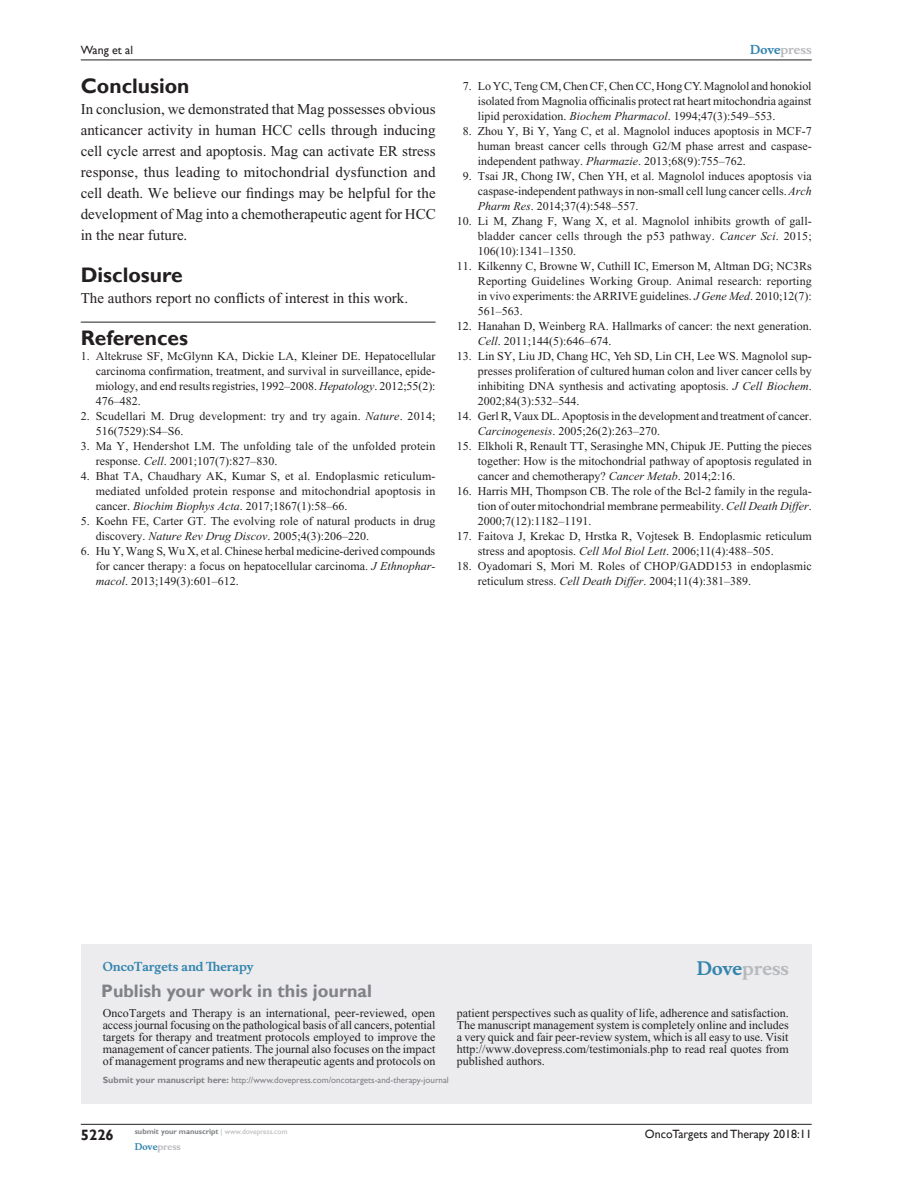
<style>
.page{position:relative;width:918px;height:1188px;background:#fff}
.page>*{position:absolute;margin:0;border:0;box-sizing:border-box;transform-origin:0 0}
.RefH{font:700 21px "Gill Sans";color:#231f20}
.PromBx-H1{font:700 18px "Gill Sans";color:#808285}
.PromBx-Brand{font:700 18px "Musee";color:#b8b9bc}
.TxF{font:15px/21px "Times New Roman";color:#231f20;text-align:justify}
.t1{font:700 15px "Gill Sans";color:#231f20}
.RefNL2{font:12px/15px "Times New Roman";color:#231f20;text-align:justify}
.RefNL1{font:12px/15px "Times New Roman";color:#231f20;text-align:justify}
.PromBx-Tx{font:12px/12px "Times New Roman";color:#231f20;text-align:justify}
.t2{font:12px "Gill Sans";color:#231f20}
.PromBx-JrnlName{font:700 12px "Musee";color:#3485ae}
.t3{font:700 12px "Musee";color:#b8b9bc}
.PromBx-SubmitMssWebA{font:9px "Gill Sans";color:#808285}
.t4{font:700 9px "Musee";color:#b8b9bc}
.t5{font:700 7.5px "Gill Sans";color:#808285}
.s1{font-style:italic}
.s2{color:#3485ae}
.s3{font-weight:700}
.s4{font-weight:400;color:#b8b9bc}
</style>
<div class="page">
<div style="left:81px;top:944px;width:731px;height:159px;background:#ececee"></div>
<hr style="left:81px;top:1124px;width:731px;height:1px;background:#231f20">
<hr style="left:81px;top:60px;width:731px;height:1px;background:#231f20">
<hr style="left:81px;top:322px;width:355px;height:1px;background:#231f20">
<p class="t2" style="left:81px;top:43px;width:54px">Wang et al</p>
<h1 class="RefH" style="left:81px;top:73px;width:110px">Conclusion</h1>
<p class="TxF" style="left:81px;top:98px;width:356px">In conclusion, we demonstrated that Mag possesses obvious anticancer activity in human HCC cells through inducing cell cycle arrest and apoptosis. Mag can activate ER stress response, thus leading to mitochondrial dysfunction and cell death. We believe our findings may be helpful for the development of Mag into a chemotherapeutic agent for HCC in the near future.</p>
<h1 class="RefH" style="left:81px;top:262px;width:103px">Disclosure</h1>
<p class="TxF" style="left:81px;top:287px;width:329px">The authors report no conflicts of interest in this work.</p>
<p class="RefH" style="left:81px;top:325px;width:109px">References</p>
<p class="RefNL1" style="left:96px;top:349px;width:341px;text-indent:-15px">1. Altekruse SF, McGlynn KA, Dickie LA, Kleiner DE. Hepatocellular carcinoma confirmation, treatment, and survival in surveillance, epide&shy;miology, and end results registries, 1992–2008. <span class="s1">Hepatology</span>. 2012;55(2):<br>476–482.</p>
<p class="RefNL1" style="left:96px;top:409px;width:341px;text-indent:-15px">2. Scudellari M. Drug development: try and try again. <span class="s1">Nature</span>. 2014;<br>516(7529):S4–S6.</p>
<p class="RefNL1" style="left:96px;top:439px;width:341px;text-indent:-15px">3. Ma Y, Hendershot LM. The unfolding tale of the unfolded protein response. <span class="s1">Cell</span>. 2001;107(7):827–830.</p>
<p class="RefNL1" style="left:96px;top:469px;width:341px;text-indent:-15px">4. Bhat TA, Chaudhary AK, Kumar S, et al. Endoplasmic reticulum&shy;mediated unfolded protein response and mitochondrial apoptosis in cancer. <span class="s1">Biochim Biophys Acta</span>. 2017;1867(1):58–66.</p>
<p class="RefNL1" style="left:96px;top:514px;width:341px;text-indent:-15px">5. Koehn FE, Carter GT. The evolving role of natural products in drug discovery. <span class="s1">Nature Rev Drug Discov</span>. 2005;4(3):206–220.</p>
<p class="RefNL1" style="left:96px;top:544px;width:341px;text-indent:-15px">6. Hu Y, Wang S, Wu X, et al. Chinese herbal medicine-derived compounds for cancer therapy: a focus on hepatocellular carcinoma. <span class="s1">J Ethnophar&shy;macol</span>. 2013;149(3):601–612.</p>
<p class="t3" style="left:750px;top:43px;width:63px"><span class="s2">Dove</span>press</p>
<p class="RefNL2" style="left:478px;top:79px;width:335px;text-indent:-15px">7. Lo YC, Teng CM, Chen CF, Chen CC, Hong CY. Magnolol and honokiol isolated from Magnolia officinalis protect rat heart mitochondria against lipid peroxidation. <span class="s1">Biochem Pharmacol</span>. 1994;47(3):549–553.</p>
<p class="RefNL2" style="left:478px;top:124px;width:335px;text-indent:-15px">8. Zhou Y, Bi Y, Yang C, et al. Magnolol induces apoptosis in MCF-7 human breast cancer cells through G2/M phase arrest and caspase&shy;independent pathway. <span class="s1">Pharmazie</span>. 2013;68(9):755–762.</p>
<p class="RefNL2" style="left:478px;top:169px;width:335px;text-indent:-15px">9. Tsai JR, Chong IW, Chen YH, et al. Magnolol induces apoptosis via caspase-independent pathways in non-small cell lung cancer cells. <span class="s1">Arch Pharm Res</span>. 2014;37(4):548–557.</p>
<p class="RefNL2" style="left:478px;top:214px;width:335px;text-indent:-21px">10. Li M, Zhang F, Wang X, et al. Magnolol inhibits growth of gall&shy;bladder cancer cells through the p53 pathway. <span class="s1">Cancer Sci</span>. 2015; 106(10):1341–1350.</p>
<p class="RefNL2" style="left:478px;top:259px;width:335px;text-indent:-21px">11. Kilkenny C, Browne W, Cuthill IC, Emerson M, Altman DG; NC3Rs Reporting Guidelines Working Group. Animal research: reporting in vivo experiments: the ARRIVE guidelines. <span class="s1">J Gene Med</span>. 2010;12(7):<br>561–563.</p>
<p class="RefNL2" style="left:478px;top:319px;width:335px;text-indent:-21px">12. Hanahan D, Weinberg RA. Hallmarks of cancer: the next generation.<br><span class="s1">Cell</span>. 2011;144(5):646–674.</p>
<p class="RefNL2" style="left:478px;top:349px;width:335px;text-indent:-21px">13. Lin SY, Liu JD, Chang HC, Yeh SD, Lin CH, Lee WS. Magnolol sup&shy;presses proliferation of cultured human colon and liver cancer cells by inhibiting DNA synthesis and activating apoptosis. <span class="s1">J Cell Biochem</span>.<br>2002;84(3):532–544.</p>
<p class="RefNL2" style="left:478px;top:409px;width:335px;text-indent:-21px">14. Gerl R, Vaux DL. Apoptosis in the development and treatment of cancer.<br><span class="s1">Carcinogenesis</span>. 2005;26(2):263–270.</p>
<p class="RefNL2" style="left:478px;top:439px;width:335px;text-indent:-21px">15. Elkholi R, Renault TT, Serasinghe MN, Chipuk JE. Putting the pieces together: How is the mitochondrial pathway of apoptosis regulated in cancer and chemotherapy? <span class="s1">Cancer Metab</span>. 2014;2:16.</p>
<p class="RefNL2" style="left:478px;top:484px;width:335px;text-indent:-21px">16. Harris MH, Thompson CB. The role of the Bcl-2 family in the regula&shy;tion of outer mitochondrial membrane permeability. <span class="s1">Cell Death Differ</span>.<br>2000;7(12):1182–1191.</p>
<p class="RefNL2" style="left:478px;top:529px;width:335px;text-indent:-21px">17. Faitova J, Krekac D, Hrstka R, Vojtesek B. Endoplasmic reticulum stress and apoptosis. <span class="s1">Cell Mol Biol Lett</span>. 2006;11(4):488–505.</p>
<p class="RefNL2" style="left:478px;top:559px;width:335px;text-indent:-21px">18. Oyadomari S, Mori M. Roles of CHOP/GADD153 in endoplasmic reticulum stress. <span class="s1">Cell Death Differ</span>. 2004;11(4):381–389.</p>
<p class="PromBx-JrnlName" style="left:103px;top:959px;width:152px">OncoTargets and Therapy</p>
<p class="PromBx-H1" style="left:101px;top:980px;width:272px">Publish your work in this journal</p>
<p class="PromBx-Brand" style="left:697px;top:958px;width:94px"><span class="s2">Dove</span>press</p>
<p class="PromBx-Tx" style="left:103px;top:1007px;width:334px">OncoTargets and Therapy is an international, peer-reviewed, open access journal focusing on the pathological basis of all cancers, potential targets for therapy and treatment protocols employed to improve the management of cancer patients. The journal also focuses on the impact of management programs and new therapeutic agents and protocols on</p>
<p class="PromBx-Tx" style="left:457px;top:1007px;width:333px">patient perspectives such as quality of life, adherence and satisfaction.<br>The manuscript management system is completely online and includes a very quick and fair peer-review system, which is all easy to use. Visit http://www.dovepress.com/testimonials.php to read real quotes from published authors.</p>
<p class="PromBx-SubmitMssWebA" style="left:103px;top:1075px;width:348px"><span class="s3">Submit your manuscript here:</span> http://www.dovepress.com/oncotargets-and-therapy-journal</p>
<p class="t1" style="left:81px;top:1126px;width:35px">5226</p>
<p class="t5" style="left:135px;top:1127px;width:154px">submit your manuscript <span class="s4">| www.dovepress.com</span></p>
<p class="t4" style="left:135px;top:1141px;width:48px"><span class="s2">Dove</span>press</p>
<p class="t2" style="left:645px;top:1127px;width:168px">OncoTargets and Therapy 2018:11</p>
</div>
